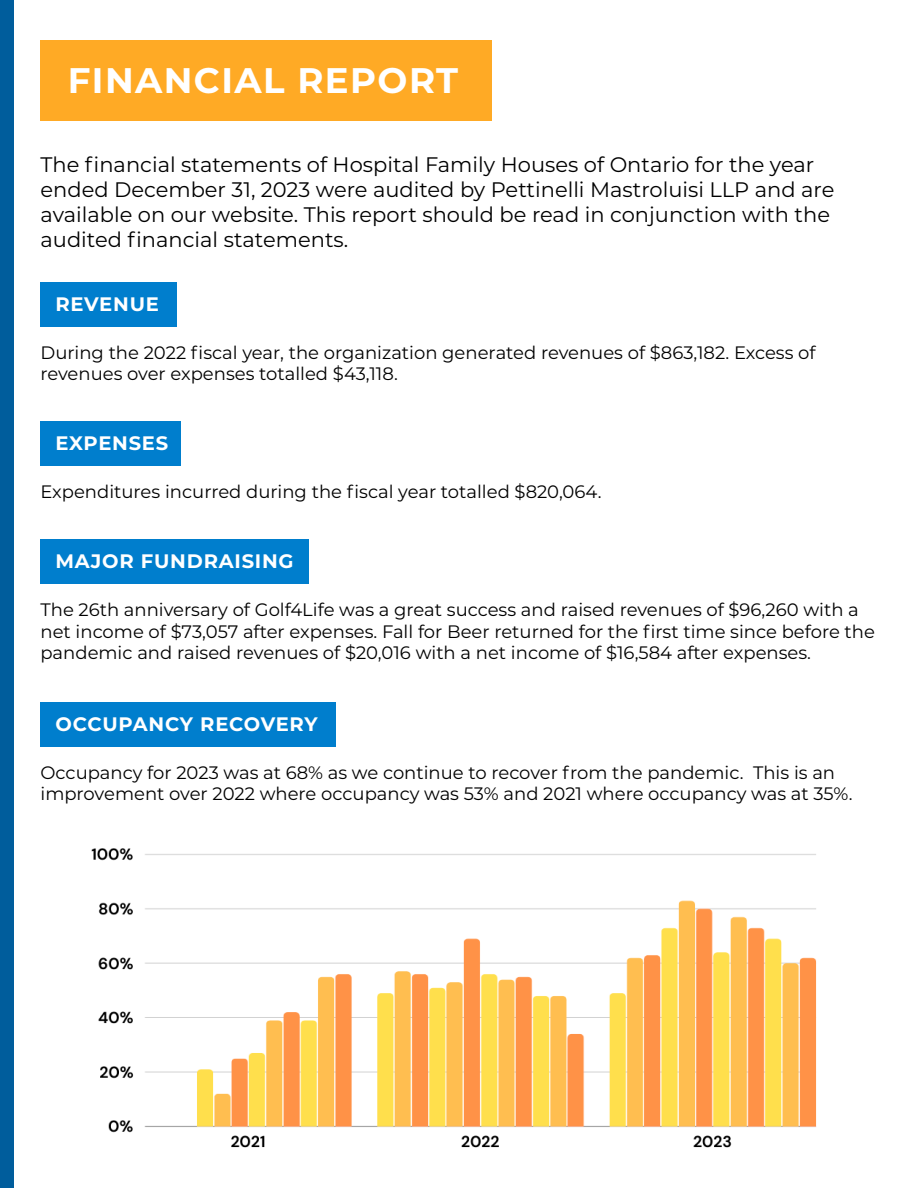
<style>
.page{position:relative;width:918px;height:1188px;background:#fff}
.page>*{position:absolute;margin:0;border:0;box-sizing:border-box;transform-origin:0 0}
.t1{font:700 35.55px "Montserrat";letter-spacing:.04em;color:#fff}
.t2{font:21px/25.2px "Montserrat";color:#000}
.t3{font:700 19.5px "Montserrat";letter-spacing:.04em;color:#fff}
.t4{font:18px/21.6px "Montserrat";color:#000}
</style>
<div class="page">
<div style="left:0;top:0;width:14px;height:1188px;background:#005d9c"></div>
<div style="left:40px;top:40px;width:452px;height:82px;background:#ffaa25"></div>
<div style="left:40px;top:282px;width:137px;height:44px;background:#007ecd"></div>
<div style="left:40px;top:421px;width:141px;height:45px;background:#007ecd"></div>
<div style="left:40px;top:539px;width:269px;height:45px;background:#007ecd"></div>
<img style="left:91px;top:848px;width:726px;height:300px">
<div style="left:40px;top:702px;width:296px;height:44px;background:#007ecd"></div>
<h1 class="t1" style="left:68px;top:55px;width:392px">FINANCIAL REPORT</h1>
<p class="t2" style="left:40px;top:151px;width:795px">The financial statements of Hospital Family Houses of Ontario for the year ended December 31, 2023 were audited by Pettinelli Mastroluisi LLP and are available on our website. This report should be read in conjunction with the audited financial statements.</p>
<p class="t3" style="left:56px;top:290px;width:105px">REVENUE</p>
<p class="t4" style="left:40px;top:341px;width:777px">During the 2022 fiscal year, the organization generated revenues of $863,182. Excess of revenues over expenses totalled $43,118.</p>
<p class="t3" style="left:56px;top:429px;width:114px">EXPENSES</p>
<p class="t4" style="left:40px;top:480px;width:563px">Expenditures incurred during the fiscal year totalled $820,064.</p>
<p class="t3" style="left:56px;top:547px;width:240px">MAJOR FUNDRAISING</p>
<p class="t4" style="left:40px;top:598px;width:836px">The 26th anniversary of Golf4Life was a great success and raised revenues of $96,260 with a net income of $73,057 after expenses. Fall for Beer returned for the first time since before the pandemic and raised revenues of $20,016 with a net income of $16,584 after expenses.</p>
<p class="t3" style="left:56px;top:710px;width:264px">OCCUPANCY RECOVERY</p>
<p class="t4" style="left:40px;top:761px;width:814px">Occupancy for 2023 was at 68% as we continue to recover from the pandemic. This is an improvement over 2022 where occupancy was 53% and 2021 where occupancy was at 35%.</p>
</div>
